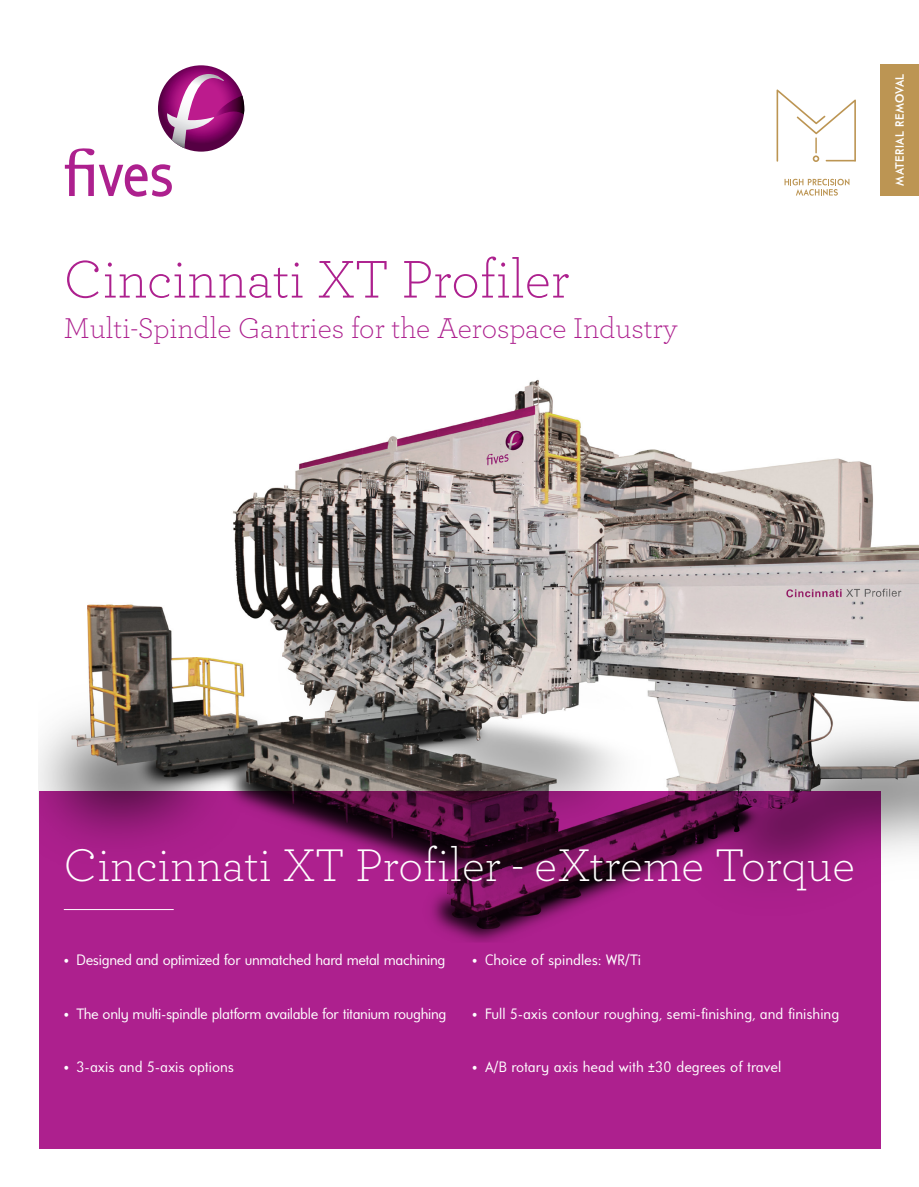
<style>
.page{position:relative;width:919px;height:1187px;background:#fff}
.page>*{position:absolute;margin:0;border:0;box-sizing:border-box;transform-origin:0 0}
.t1{font:300 55.5px "Archer";color:#ad208e}
.t2{font:300 48px "Archer";color:#fff}
.t3{font:300 30px "Archer";color:#ad208e}
.t4{font:15px "Universalis ADF Std";color:#fff}
.t5{font:15px "Universalis ADF Std";letter-spacing:-.02em;color:#fff}
.t6{font:700 12px "Universalis ADF Std";letter-spacing:.03em;color:#fff}
</style>
<div class="page">
<img style="left:38px;top:379px;width:880px;height:563px">
<div style="left:880px;top:64px;width:38px;height:132px;background:#bc9553"></div>
<svg style="left:39px;top:791px;width:841px;height:357px;background:#9e1d81"></svg>
<hr style="left:64px;top:909px;width:110px;height:1px;background:#fff">
<svg style="left:784px;top:179px;width:65px;height:17px"></svg>
<svg style="left:776px;top:89px;width:79px;height:73px"></svg>
<svg style="left:158px;top:65px;width:86px;height:87px"></svg>
<svg style="left:65px;top:74px;width:180px;height:123px"></svg>
<p class="t1" style="left:64px;top:243px;width:507px">Cincinnati XT Profiler</p>
<p class="t3" style="left:64px;top:308px;width:615px">Multi-Spindle Gantries for the Aerospace Industry</p>
<p class="t6" style="left:892px;top:186px;width:113px;rotate:-90deg">MATERIAL REMOVAL</p>
<p class="t2" style="left:64px;top:833px;width:792px">Cincinnati XT Profiler - eXtreme Torque</p>
<p class="t5" style="left:64px;top:950px;width:383px">• Designed and optimized for unmatched hard metal machining</p>
<p class="t5" style="left:64px;top:1004px;width:384px">• The only multi-spindle platform available for titanium roughing</p>
<p class="t4" style="left:64px;top:1057px;width:172px">• 3-axis and 5-axis options</p>
<p class="t4" style="left:472px;top:950px;width:170px">• Choice of spindles: WR/Ti</p>
<p class="t4" style="left:472px;top:1004px;width:368px">• Full 5-axis contour roughing, semi-finishing, and finishing</p>
<p class="t4" style="left:472px;top:1057px;width:310px">• A/B rotary axis head with ±30 degrees of travel</p>
</div>
